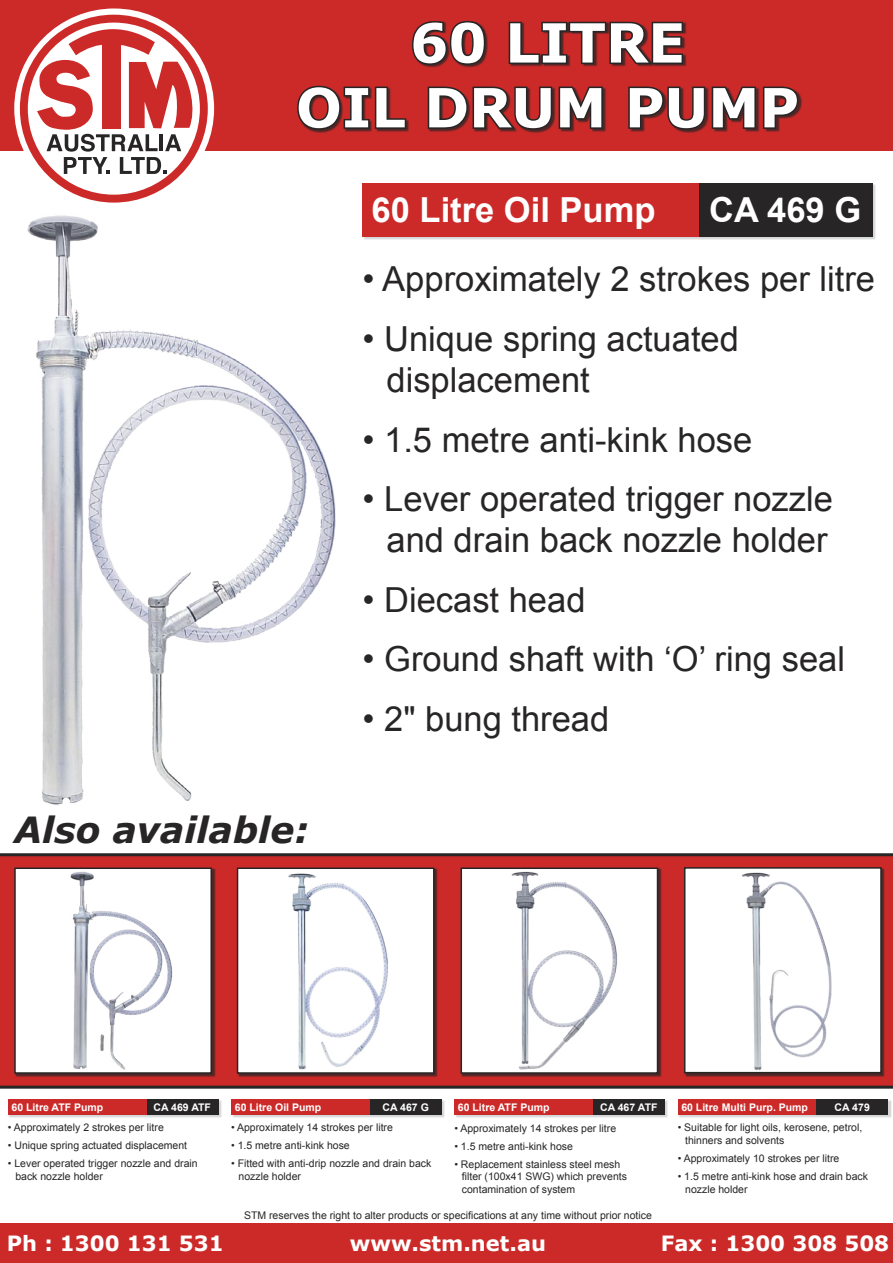
<style>
.page{position:relative;width:893px;height:1263px;background:#fff}
.page>*{position:absolute;margin:0;border:0;box-sizing:border-box;transform-origin:0 0}
.t1{font:700 54px "Verdana";color:#fff}
.t2{font:italic 700 36px "Verdana";color:#272525}
.t3{font:34.5px/41.4px "Arial";color:#272525}
.t4{font:700 34.5px "Arial";color:#fff}
.t5{font:700 21px "Verdana";color:#fff}
.t6{font:10.5px/12.6px "Arial";color:#272525}
.t7{font:700 10.5px "Arial";color:#fff}
</style>
<div class="page">
<div style="left:0;top:0;width:893px;height:151px;background:#cc2a29"></div>
<svg style="left:18px;top:12px;width:192px;height:192px"></svg>
<div style="left:14px;top:9px;width:200px;height:199px;border:8px solid #fff;border-radius:50%"></div>
<svg style="left:37px;top:20px;width:159px;height:154px"></svg>
<div style="left:20px;top:15px;width:188px;height:188px;border:8px solid #cc2a29;border-radius:50%"></div>
<div style="left:0;top:1224px;width:893px;height:39px;background:#cc2a29"></div>
<svg style="left:0;top:853px;width:893px;height:236px;background:#b72c2b"></svg>
<div style="left:15px;top:868px;width:201px;height:209px;background:#272525;opacity:.75"></div>
<div style="left:15px;top:868px;width:196px;height:205px;background:#fff"></div>
<div style="left:14px;top:867px;width:198px;height:207px;border:2px solid #272525"></div>
<div style="left:8px;top:1099px;width:214px;height:19px;background:#c6c7c9;opacity:.75"></div>
<div style="left:8px;top:1098px;width:140px;height:16px;background:#cc2a29"></div>
<div style="left:147px;top:1098px;width:71px;height:16px;background:#272525"></div>
<div style="left:231px;top:1099px;width:214px;height:19px;background:#c6c7c9;opacity:.75"></div>
<div style="left:231px;top:1098px;width:140px;height:16px;background:#cc2a29"></div>
<div style="left:370px;top:1098px;width:72px;height:16px;background:#272525"></div>
<div style="left:454px;top:1099px;width:215px;height:20px;background:#c6c7c9;opacity:.75"></div>
<div style="left:454px;top:1099px;width:140px;height:16px;background:#cc2a29"></div>
<div style="left:593px;top:1099px;width:72px;height:16px;background:#272525"></div>
<div style="left:678px;top:1099px;width:214px;height:19px;background:#c6c7c9;opacity:.75"></div>
<div style="left:678px;top:1099px;width:140px;height:15px;background:#cc2a29"></div>
<div style="left:816px;top:1099px;width:72px;height:15px;background:#272525"></div>
<svg style="left:412px;top:20px;width:75px;height:47px"></svg>
<svg style="left:508px;top:21px;width:176px;height:45px"></svg>
<svg style="left:297px;top:85px;width:111px;height:46px"></svg>
<svg style="left:427px;top:86px;width:177px;height:45px"></svg>
<svg style="left:628px;top:86px;width:172px;height:45px"></svg>
<div style="left:237px;top:868px;width:202px;height:209px;background:#272525;opacity:.75"></div>
<div style="left:238px;top:868px;width:196px;height:205px;background:#fff"></div>
<div style="left:237px;top:867px;width:197px;height:207px;border:2px solid #272525"></div>
<div style="left:461px;top:868px;width:201px;height:209px;background:#272525;opacity:.75"></div>
<div style="left:461px;top:868px;width:196px;height:205px;background:#fff"></div>
<div style="left:461px;top:867px;width:197px;height:207px;border:2px solid #272525"></div>
<div style="left:684px;top:867px;width:202px;height:210px;background:#272525;opacity:.75"></div>
<div style="left:685px;top:868px;width:196px;height:205px;background:#fff"></div>
<div style="left:684px;top:867px;width:198px;height:206px;border:2px solid #272525"></div>
<div style="left:362px;top:184px;width:515px;height:56px;background:#c6c7c9;opacity:.75"></div>
<div style="left:362px;top:183px;width:340px;height:53px;background:#cc2a29"></div>
<div style="left:699px;top:183px;width:174px;height:53px;background:#272525"></div>
<img style="left:508px;top:869px;width:115px;height:204px">
<img style="left:68px;top:871px;width:110px;height:204px">
<img style="left:740px;top:872px;width:96px;height:201px">
<img style="left:27px;top:206px;width:309px;height:599px">
<img style="left:287px;top:869px;width:109px;height:203px">
<p class="t1" style="left:410px;top:9px;width:277px">60 LITRE</p>
<p class="t1" style="left:296px;top:73px;width:505px">OIL DRUM PUMP</p>
<p class="t4" style="left:372px;top:187px;width:285px">60 Litre Oil Pump</p>
<p class="t4" style="left:709px;top:187px;width:154px">CA 469 G</p>
<p class="t2" style="left:14px;top:807px;width:296px">Also available:</p>
<p class="t3" style="left:362px;top:259px;width:514px">• Approximately 2 strokes per litre</p>
<p class="t3" style="left:386px;top:318px;width:354px;text-indent:-24px">• Unique spring actuated displacement</p>
<p class="t3" style="left:362px;top:419px;width:391px">• 1.5 metre anti-kink hose</p>
<p class="t3" style="left:362px;top:479px;width:472px;text-align:center">• Lever operated trigger nozzle and drain back nozzle holder</p>
<p class="t3" style="left:362px;top:579px;width:225px">• Diecast head</p>
<p class="t3" style="left:362px;top:639px;width:484px">• Ground shaft with ‘O’ ring seal</p>
<p class="t3" style="left:362px;top:698px;width:248px">• 2" bung thread</p>
<p class="t7" style="left:12px;top:1100px;width:93px">60 Litre ATF Pump</p>
<p class="t7" style="left:154px;top:1100px;width:59px">CA 469 ATF</p>
<p class="t6" style="left:8px;top:1121px;width:157px">• Approximately 2 strokes per litre</p>
<p class="t6" style="left:8px;top:1139px;width:181px">• Unique spring actuated displacement</p>
<p class="t6" style="left:15px;top:1157px;width:184px;text-indent:-8px">• Lever operated trigger nozzle and drain back nozzle holder</p>
<p class="t7" style="left:235px;top:1100px;width:88px">60 Litre Oil Pump</p>
<p class="t7" style="left:383px;top:1100px;width:48px">CA 467 G</p>
<p class="t6" style="left:231px;top:1121px;width:163px">• Approximately 14 strokes per litre</p>
<p class="t6" style="left:231px;top:1139px;width:120px">• 1.5 metre anti-kink hose</p>
<p class="t6" style="left:239px;top:1157px;width:194px;text-indent:-8px">• Fitted with anti-drip nozzle and drain back nozzle holder</p>
<p class="t7" style="left:458px;top:1100px;width:93px">60 Litre ATF Pump</p>
<p class="t7" style="left:600px;top:1100px;width:59px">CA 467 ATF</p>
<p class="t7" style="left:681px;top:1100px;width:128px">60 Litre Multi Purp. Pump</p>
<p class="t7" style="left:835px;top:1100px;width:37px">CA 479</p>
<p class="t6" style="left:454px;top:1122px;width:163px">• Approximately 14 strokes per litre</p>
<p class="t6" style="left:454px;top:1140px;width:120px">• 1.5 metre anti-kink hose</p>
<p class="t6" style="left:462px;top:1158px;width:167px;text-indent:-8px">• Replacement stainless steel mesh filter (100x41 SWG) which prevents contamination of system</p>
<p class="t6" style="left:685px;top:1121px;width:179px;text-indent:-8px">• Suitable for light oils, kerosene, petrol, thinners and solvents</p>
<p class="t6" style="left:678px;top:1152px;width:163px">• Approximately 10 strokes per litre</p>
<p class="t6" style="left:685px;top:1170px;width:184px;text-indent:-8px">• 1.5 metre anti-kink hose and drain back nozzle holder</p>
<p class="t6" style="left:244px;top:1209px;width:409px">STM reserves the right to alter products or specifications at any time without prior notice</p>
<p class="t5" style="left:7px;top:1230px;width:218px">Ph : 1300 131 531</p>
<p class="t5" style="left:350px;top:1230px;width:198px">www.stm.net.au</p>
<p class="t5" style="left:661px;top:1230px;width:230px">Fax : 1300 308 508</p>
</div>
